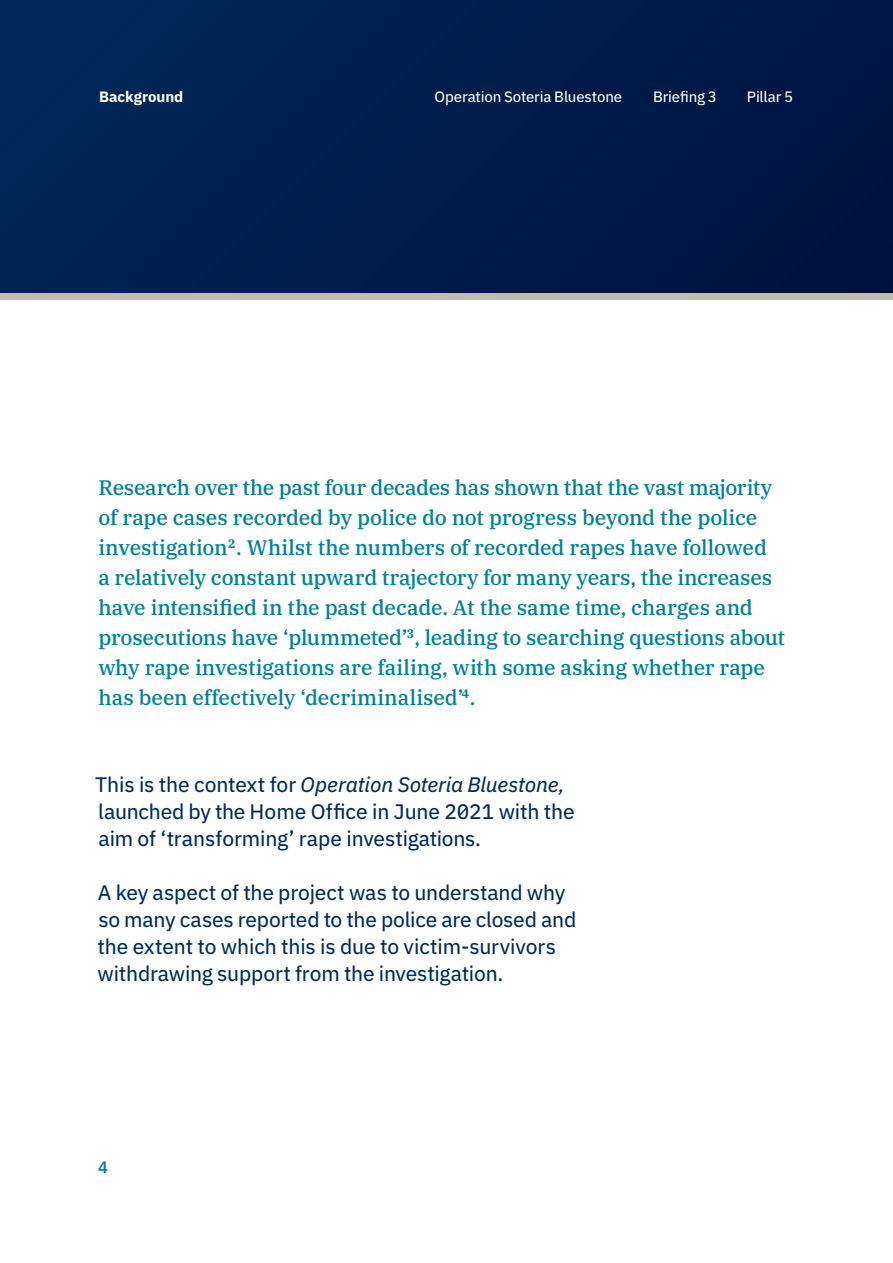
<style>
.page{position:relative;width:893px;height:1263px;background:#001d4c}
.page>*{position:absolute;margin:0;border:0;box-sizing:border-box;transform-origin:0 0}
.Headline_Background{font:500 21px/30px "IBM Plex Serif";letter-spacing:-.01em;color:#00829b}
.p_14{font:21px/27px "IBM Plex Sans Text";letter-spacing:-.01em;color:#002d5e}
.t1{font:600 16.5px "IBM Plex Sans";color:#00829b}
.t2{font:15px "IBM Plex Sans Text";letter-spacing:-.01em;color:#fff}
.p_10_text{font:700 15px "IBM Plex Sans";letter-spacing:-.005em;color:#fff}
.s1{font-style:italic}
</style>
<div class="page">
<div style="left:0;top:294px;width:893px;height:969px;background:#fff"></div>
<div style="left:0;top:294px;width:893px;height:6px;background:#c2bab7"></div>
<p class="p_10_text" style="left:99px;top:85px;width:86px">Background</p>
<p class="t2" style="left:435px;top:85px;width:189px">Operation Soteria Bluestone</p>
<p class="t2" style="left:653px;top:85px;width:65px">Briefing 3</p>
<p class="t2" style="left:747px;top:85px;width:48px">Pillar 5</p>
<p class="Headline_Background" style="left:98px;top:471px;width:688px">Research over the past four decades has shown that the vast majority of rape cases recorded by police do not progress beyond the police investigation<sup>2</sup>. Whilst the numbers of recorded rapes have followed<br>a relatively constant upward trajectory for many years, the increases have intensified in the past decade. At the same time, charges and prosecutions have ‘plummeted’<sup>3</sup>, leading to searching questions about why rape investigations are failing, with some asking whether rape has been effectively ‘decriminalised’<sup>4</sup>.</p>
<p class="p_14" style="left:95px;top:769px;width:481px">This is the context for <span class="s1">Operation Soteria Bluestone, </span>launched by the Home Office in June 2021 with the aim of ‘transforming’ rape investigations.</p>
<p class="p_14" style="left:98px;top:877px;width:480px">A key aspect of the project was to understand why so many cases reported to the police are closed and the extent to which this is due to victim-survivors withdrawing support from the investigation.</p>
<p class="t1" style="left:98px;top:1154px;width:11px">4</p>
</div>
